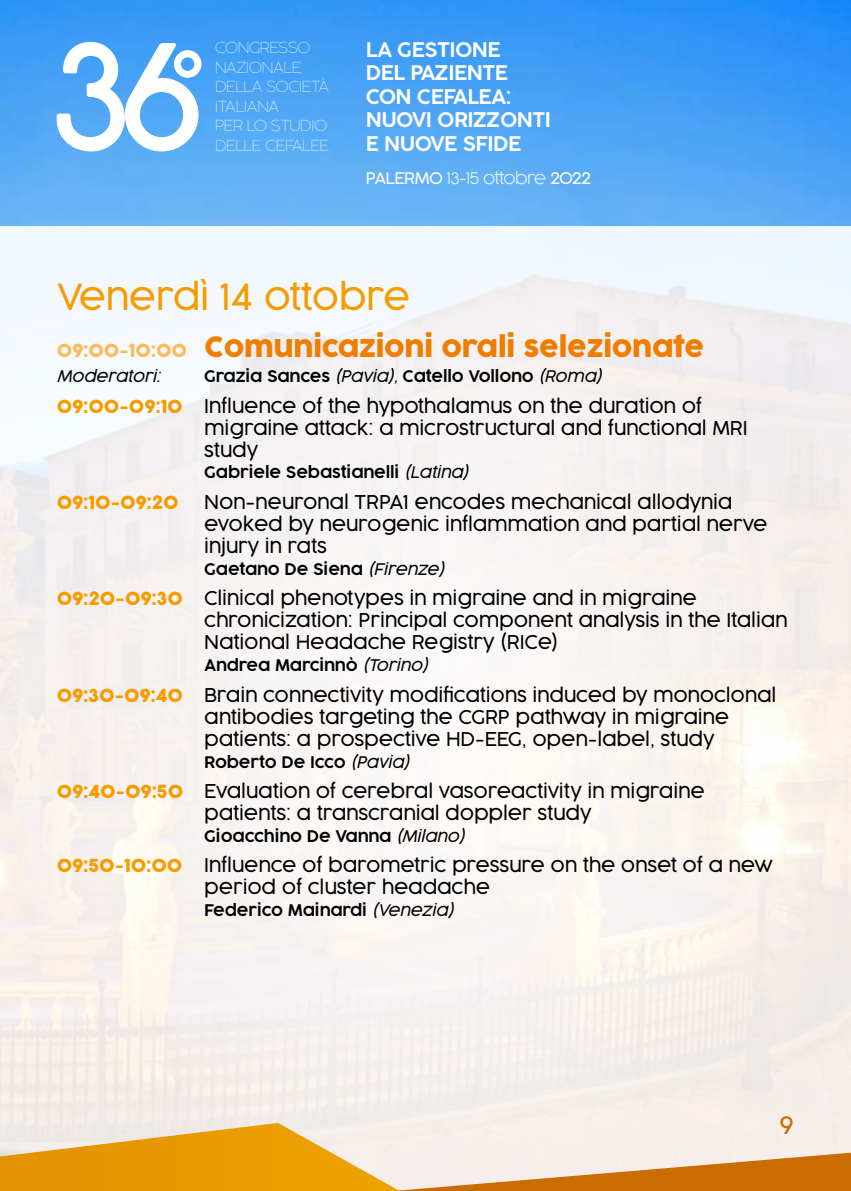
<style>
.page{position:relative;width:851px;height:1191px;background:#fff}
.page>*{position:absolute;margin:0;border:0;box-sizing:border-box;transform-origin:0 0}
.t1{font:300 36px "Cocogoose Pro";letter-spacing:-.01em;color:#f59c00}
.t2{font:28px "Cocogoose Pro";letter-spacing:-.01em;color:#ef7d00}
.t3{font:300 24px "Cocogoose Pro";color:#cb6c00}
.t4{font:300 20.2px/23.4px "Cocogoose Pro";letter-spacing:-.03em;color:#fff}
.t5{font:300 19px/22px "Cocogoose Pro";letter-spacing:-.01em;color:#000}
.t6{font:18px "Cocogoose Pro";letter-spacing:-.01em;color:#f59c00}
.t7{font:300 16px "Cocogoose Pro";letter-spacing:-.01em;color:#000}
.t8{font:200 16px "Cocogoose Pro";letter-spacing:-.03em;color:#fff}
.t9{font:italic 300 16px "Cocogoose Pro";letter-spacing:-.01em;color:#000}
.t10{font:100 15.2px/19.6px "Cocogoose Pro";letter-spacing:-.03em;color:#fff}
.s1{font-weight:300}
.s2{font-size:18px;color:#fabb5d}
.s3{font-style:italic}
.s4{font-weight:400;font-size:18px;color:#f59c00}
</style>
<div class="page">
<img style="left:0;top:0;width:850px;height:227px">
<div style="left:0;top:227px;width:850px;height:964px;background:#f6f3f1"></div>
<svg style="left:56px;top:42px;width:146px;height:110px"></svg>
<div style="left:0;top:1101px;width:446px;height:90px;background:#f2ece9"></div>
<svg style="left:0;top:1123px;width:850px;height:68px"></svg>
<p class="t10" style="left:215px;top:38px;width:116px">CONGRESSO<br>NAZIONALE<br>DELLA SOCIETÀ<br>ITALIANA<br>PER LO STUDIO<br>DELLE CEFALEE</p>
<p class="t4" style="left:366px;top:38px;width:187px">LA GESTIONE<br>DEL PAZIENTE<br>CON CEFALEA:<br>NUOVI ORIZZONTI<br>E NUOVE SFIDE</p>
<p class="t8" style="left:366px;top:167px;width:227px"><span class="s1">PALERMO</span> 13-15 ottobre <span class="s1">2022</span></p>
<h1 class="t1" style="left:57px;top:272px;width:355px">Venerdì 14 ottobre</h1>
<h2 class="t2" style="left:57px;top:328px;width:649px"><span class="s2">09:00-10:00</span> Comunicazioni orali selezionate</h2>
<p class="t9" style="left:57px;top:365px;width:105px">Moderatori:</p>
<p class="t7" style="left:204px;top:365px;width:399px">Grazia Sances <span class="s3">(Pavia),</span> Catello Vollono <span class="s3">(Roma)</span></p>
<p class="t5" style="left:204px;top:394px;width:545px;text-indent:-147px"><span class="s4">09:00-09:10</span> Influence of the hypothalamus on the duration of migraine attack: a microstructural and functional MRI study</p>
<p class="t7" style="left:204px;top:462px;width:266px">Gabriele Sebastianelli <span class="s3">(Latina)</span></p>
<p class="t6" style="left:57px;top:490px;width:124px">09:10-09:20</p>
<p class="t5" style="left:204px;top:490px;width:565px">Non-neuronal TRPA1 encodes mechanical allodynia evoked by neurogenic inflammation and partial nerve injury in rats</p>
<p class="t7" style="left:204px;top:558px;width:241px">Gaetano De Siena <span class="s3">(Firenze)</span></p>
<p class="t5" style="left:204px;top:587px;width:585px;text-indent:-147px"><span class="s4">09:20-09:30</span> Clinical phenotypes in migraine and in migraine chronicization: Principal component analysis in the Italian<br>National Headache Registry (RICe)</p>
<p class="t7" style="left:204px;top:654px;width:225px">Andrea Marcinnò <span class="s3">(Torino)</span></p>
<p class="t5" style="left:204px;top:683px;width:573px;text-indent:-147px"><span class="s4">09:30-09:40</span> Brain connectivity modifications induced by monoclonal antibodies targeting the CGRP pathway in migraine patients: a prospective HD-EEG, open-label, study</p>
<p class="t7" style="left:204px;top:751px;width:207px">Roberto De Icco <span class="s3">(Pavia)</span></p>
<p class="t5" style="left:204px;top:779px;width:502px;text-indent:-147px"><span class="s4">09:40-09:50</span> Evaluation of cerebral vasoreactivity in migraine patients: a transcranial doppler study</p>
<p class="t7" style="left:204px;top:825px;width:262px">Gioacchino De Vanna <span class="s3">(Milano)</span></p>
<p class="t5" style="left:204px;top:854px;width:570px;text-indent:-147px"><span class="s4">09:50-10:00</span> Influence of barometric pressure on the onset of a new period of cluster headache</p>
<p class="t7" style="left:204px;top:899px;width:251px">Federico Mainardi <span class="s3">(Venezia)</span></p>
<p class="t3" style="left:779px;top:1109px;width:16px">9</p>
</div>
